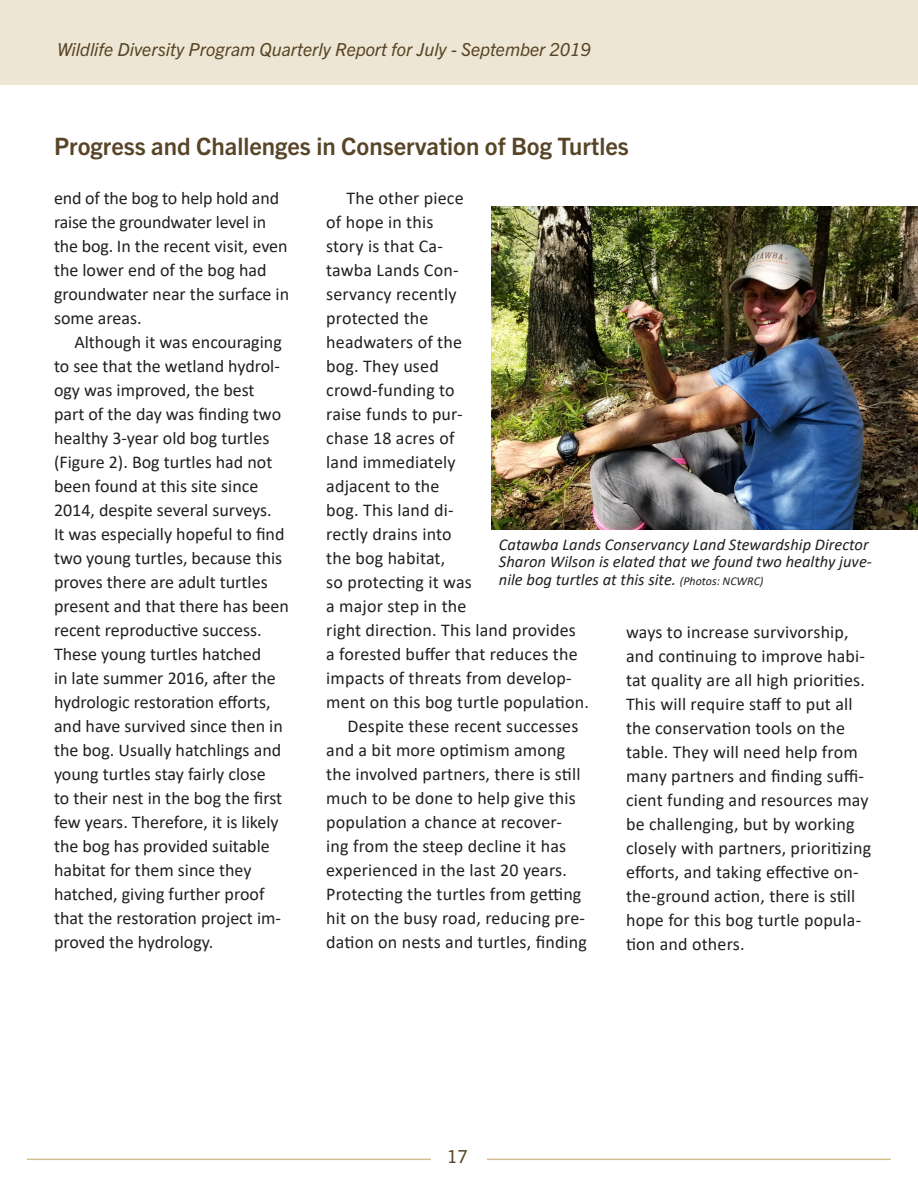
<style>
.page{position:relative;width:918px;height:1188px;background:#fff}
.page>*{position:absolute;margin:0;border:0;box-sizing:border-box;transform-origin:0 0}
.t1{font:700 24px "Trade Gothic Next LT Pro";color:#584527}
.t2{font:18px/24px "Calibri";color:#231f20}
.t3{font:italic 18px "Trade Gothic Next LT Pro";color:#584527}
.t4{font:18px "Trade Gothic Next LT Pro";color:#584527}
.t5{font:italic 16.5px/17.2px "Calibri";color:#231f20}
.s1{font-size:12px}
</style>
<div class="page">
<div style="left:0;top:0;width:918px;height:84px;background:#eee6d4"></div>
<hr style="left:27px;top:1159px;width:404px;height:1px;background:#d4bf94">
<hr style="left:487px;top:1159px;width:404px;height:1px;background:#d4bf94">
<img style="left:492px;top:206px;width:426px;height:323px">
<p class="t3" style="left:57px;top:37px;width:535px">Wildlife Diversity Program Quarterly Report for July - September 2019</p>
<p class="t1" style="left:54px;top:129px;width:576px">Progress and Challenges in Conservation of Bog Turtles</p>
<p class="t2" style="left:326px;top:185px;width:264px;text-indent:20px">The other piece<br>of hope in this<br>story is that Ca-<br>tawba Lands Con-<br>servancy recently<br>protected the<br>headwaters of the<br>bog. They used<br>crowd-funding to<br>raise funds to pur-<br>chase 18 acres of<br>land immediately<br>adjacent to the<br>bog. This land di-<br>rectly drains into<br>the bog habitat,<br>so protecting it was<br>a major step in the<br>right direction. This land provides a forested buffer that reduces the impacts of threats from develop&shy;ment on this bog turtle population.</p>
<p class="t2" style="left:326px;top:713px;width:262px;text-indent:21px">Despite these recent successes and a bit more optimism among the involved partners, there is still much to be done to help give this population a chance at recover&shy;ing from the steep decline it has experienced in the last 20 years.<br>Protecting the turtles from getting hit on the busy road, reducing pre&shy;dation on nests and turtles, finding</p>
<p class="t2" style="left:54px;top:185px;width:237px">end of the bog to help hold and raise the groundwater level in the bog. In the recent visit, even the lower end of the bog had groundwater near the surface in some areas.</p>
<p class="t2" style="left:54px;top:329px;width:236px;text-indent:20px">Although it was encouraging to see that the wetland hydrol&shy;ogy was improved, the best part of the day was finding two healthy 3-year old bog turtles (Figure 2). Bog turtles had not been found at this site since<br>2014, despite several surveys.<br>It was especially hopeful to find two young turtles, because this proves there are adult turtles present and that there has been recent reproductive success.<br>These young turtles hatched<br>in late summer 2016, after the hydrologic restoration efforts, and have survived since then in the bog. Usually hatchlings and young turtles stay fairly close<br>to their nest in the bog the first few years. Therefore, it is likely the bog has provided suitable habitat for them since they hatched, giving further proof that the restoration project im&shy;proved the hydrology.</p>
<p class="t5" style="left:499px;top:535px;width:374px">Catawba Lands Conservancy Land Stewardship Director<br>Sharon Wilson is elated that we found two healthy juve&shy;nile bog turtles at this site. <span class="s1">(Photos: NCWRC)</span></p>
<p class="t2" style="left:626px;top:619px;width:247px">ways to increase survivorship, and continuing to improve habi&shy;tat quality are all high priorities.<br>This will require staff to put all the conservation tools on the table. They will need help from many partners and finding suffi&shy;cient funding and resources may be challenging, but by working closely with partners, prioritizing efforts, and taking effective on&shy;the-ground action, there is still hope for this bog turtle popula&shy;tion and others.</p>
<p class="t4" style="left:447px;top:1144px;width:22px">17</p>
</div>
